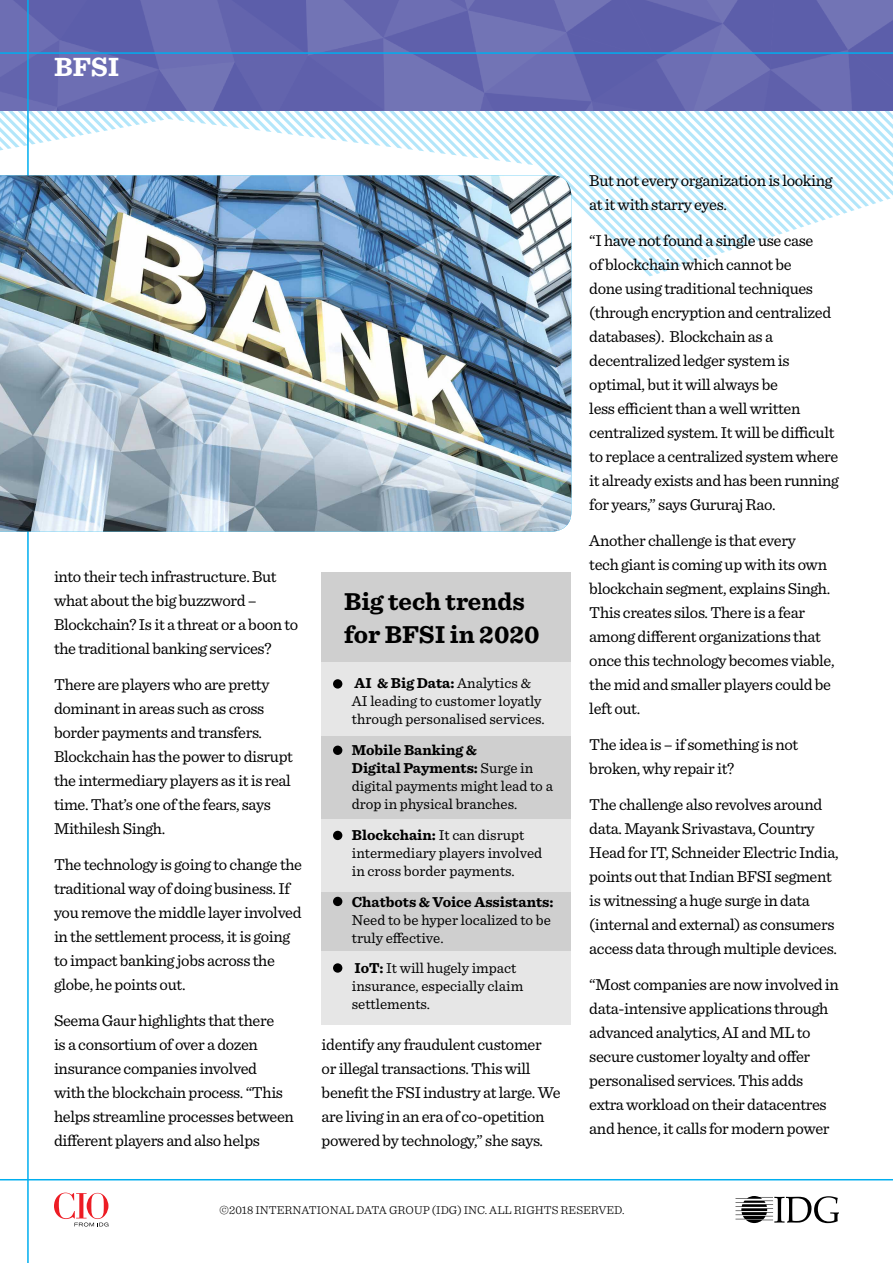
<style>
.page{position:relative;width:893px;height:1263px;background:#fff}
.page>*{position:absolute;margin:0;border:0;box-sizing:border-box;transform-origin:0 0}
.t1{font:700 27.6px "Sentinel";color:#fff}
.t2{font:700 25.5px/33px "Sentinel";color:#000}
.t3{font:16.5px/24px "Sentinel";letter-spacing:-.02em;color:#000}
.t4{font:15px/18px "Sentinel";color:#000}
.t5{font:700 15px "Sentinel";color:#000}
.t6{font:300 12px "Sentinel";color:#000}
.s1{font-weight:700}
</style>
<div class="page">
<svg style="left:735px;top:1196px;width:104px;height:27px"></svg>
<svg style="left:54px;top:1192px;width:54px;height:34px"></svg>
<div style="left:322px;top:572px;width:249px;height:453px;background:#e6e6e6"></div>
<div style="left:322px;top:572px;width:249px;height:89px;background:#cfcfcf"></div>
<div style="left:322px;top:736px;width:249px;height:83px;background:#cfcfcf"></div>
<div style="left:322px;top:892px;width:249px;height:58px;background:#cfcfcf"></div>
<svg style="left:0;top:111px;width:893px;height:165px"></svg>
<img style="left:0;top:0;width:893px;height:111px">
<hr style="left:0;top:52px;width:893px;height:2px;background:#00aeef">
<hr style="left:27px;top:0;width:2px;height:1263px;background:#00aeef">
<hr style="left:0;top:1179px;width:893px;height:1px;background:#00aeef">
<img style="left:0;top:176px;width:571px;height:355px">
<div style="left:333px;top:679px;width:9px;height:10px;background:#000;border-radius:50%"></div>
<div style="left:333px;top:746px;width:9px;height:9px;background:#000;border-radius:50%"></div>
<div style="left:333px;top:831px;width:9px;height:9px;background:#000;border-radius:50%"></div>
<div style="left:333px;top:897px;width:9px;height:9px;background:#000;border-radius:50%"></div>
<div style="left:333px;top:963px;width:9px;height:10px;background:#000;border-radius:50%"></div>
<h1 class="t1" style="left:54px;top:45px;width:67px">BFSI</h1>
<p class="t3" style="left:54px;top:563px;width:246px">into their tech infrastructure. But what about the big buzzword – Blockchain? Is it a threat or a boon to the traditional banking services?</p>
<p class="t3" style="left:54px;top:671px;width:241px">There are players who are pretty dominant in areas such as cross border payments and transfers.<br>Blockchain has the power to disrupt the intermediary players as it is real time. That’s one of the fears, says<br>Mithilesh Singh.</p>
<p class="t3" style="left:54px;top:852px;width:250px">The technology is going to change the traditional way of doing business. If you remove the middle layer involved in the settlement process, it is going to impact banking jobs across the globe, he points out.</p>
<p class="t3" style="left:54px;top:1008px;width:242px">Seema Gaur highlights that there<br>is a consortium of over a dozen insurance companies involved<br>with the blockchain process. “This helps streamline processes between different players and also helps</p>
<h2 class="t2" style="left:344px;top:584px;width:197px">Big tech trends for BFSI in 2020</h2>
<p class="t4" style="left:352px;top:673px;width:194px"><span class="s1">AI &amp; Big Data:</span> Analytics &amp;<br>AI leading to customer loyatly through personalised services.</p>
<p class="t4" style="left:352px;top:740px;width:203px"><span class="s1">Mobile Banking &amp;<br>Digital Payments:</span> Surge in digital payments might lead to a drop in physical branches.</p>
<p class="t4" style="left:352px;top:825px;width:192px"><span class="s1">Blockchain:</span> It can disrupt intermediary players involved in cross border payments.</p>
<p class="t5" style="left:352px;top:890px;width:203px">Chatbots &amp; Voice Assistants:</p>
<p class="t4" style="left:352px;top:910px;width:201px">Need to be hyper localized to be truly effective.</p>
<p class="t4" style="left:352px;top:958px;width:173px"><span class="s1">IoT:</span> It will hugely impact insurance, especially claim settlements.</p>
<p class="t3" style="left:322px;top:1032px;width:241px">identify any fraudulent customer<br>or illegal transactions. This will benefit the FSI industry at large. We are living in an era of co-opetition powered by technology,” she says.</p>
<p class="t3" style="left:589px;top:167px;width:245px">But not every organization is looking at it with starry eyes.</p>
<p class="t3" style="left:589px;top:227px;width:251px">“I have not found a single use case<br>of blockchain which cannot be<br>done using traditional techniques (through encryption and centralized databases). Blockchain as a decentralized ledger system is optimal, but it will always be<br>less efficient than a well written centralized system. It will be difficult to replace a centralized system where it already exists and has been running for years,” says Gururaj Rao.</p>
<p class="t3" style="left:589px;top:528px;width:247px">Another challenge is that every<br>tech giant is coming up with its own blockchain segment, explains Singh.<br>This creates silos. There is a fear among different organizations that once this technology becomes viable, the mid and smaller players could be left out.</p>
<p class="t3" style="left:589px;top:732px;width:211px">The idea is – if something is not broken, why repair it?</p>
<p class="t3" style="left:589px;top:792px;width:251px">The challenge also revolves around data. Mayank Srivastava, Country Head for IT, Schneider Electric India, points out that Indian BFSI segment is witnessing a huge surge in data (internal and external) as consumers access data through multiple devices.</p>
<p class="t3" style="left:589px;top:972px;width:251px">“Most companies are now involved in data-intensive applications through advanced analytics, AI and ML to secure customer loyalty and offer personalised services. This adds extra workload on their datacentres and hence, it calls for modern power</p>
<p class="t6" style="left:220px;top:1201px;width:406px">©2018 INTERNATIONAL DATA GROUP (IDG) INC. ALL RIGHTS RESERVED.</p>
</div>
